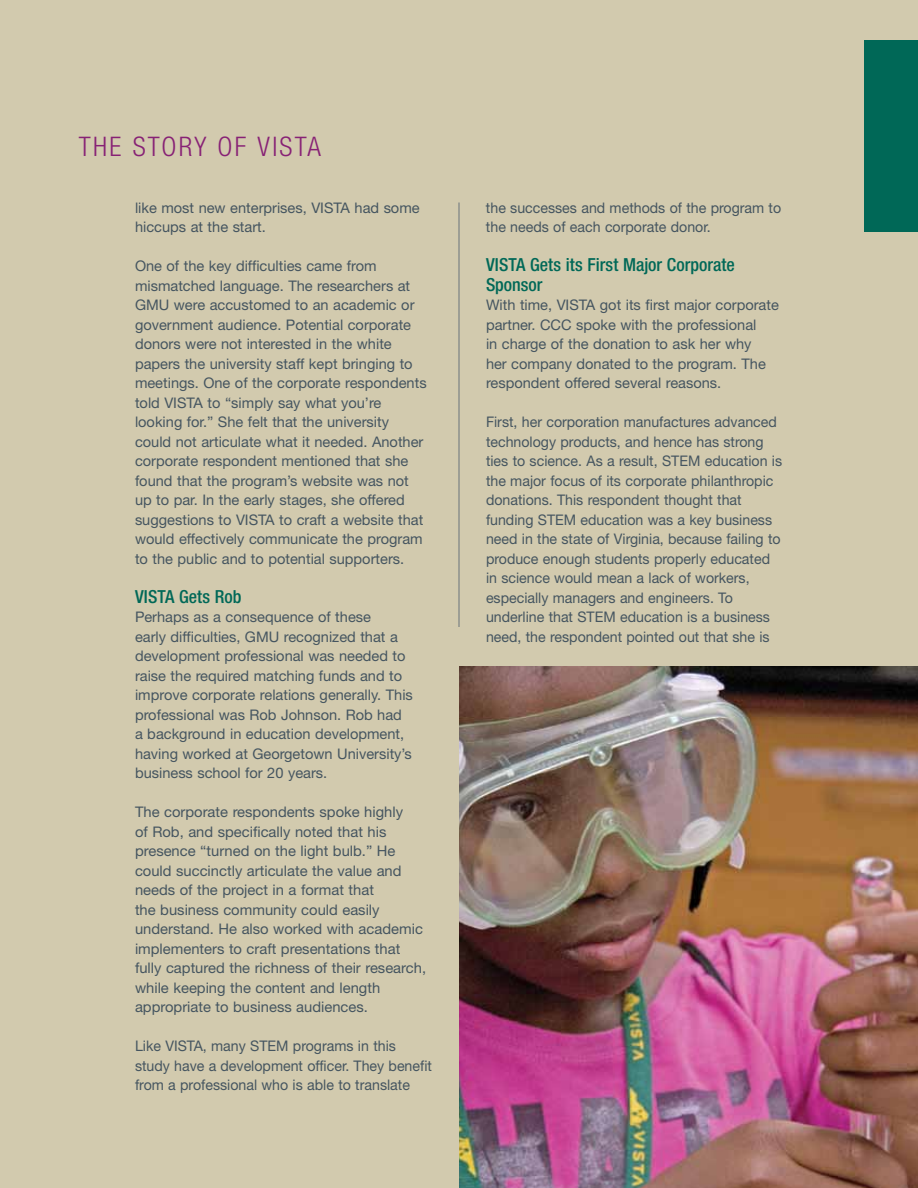
<style>
.page{position:relative;width:918px;height:1188px;background:#d2caae}
.page>*{position:absolute;margin:0;border:0;box-sizing:border-box;transform-origin:0 0}
.t1{font:300 condensed 27px "Helvetica Neue LT Std";letter-spacing:.08em;color:#872175}
.t2{font:500 condensed 18px/19.5px "Helvetica Neue LT Std";color:#006857}
.t3{font:14.7px/19.5px "Helvetica Neue LT Std";color:#455560}
</style>
<div class="page">
<img style="left:459px;top:667px;width:459px;height:521px">
<hr style="left:459px;top:202px;width:1px;height:425px;background:#6a747b">
<div style="left:864px;top:40px;width:54px;height:192px;background:#006857"></div>
<h1 class="t1" style="left:79px;top:131px;width:216px">THE STORY OF VISTA</h1>
<p class="t3" style="left:135px;top:198px;width:286px">like most new enterprises, VISTA had some hiccups at the start.</p>
<p class="t3" style="left:135px;top:256px;width:293px">One of the key difficulties came from mismatched language. The researchers at GMU were accustomed to an academic or government audience. Potential corporate donors were not interested in the white papers the university staff kept bringing to meetings. One of the corporate respondents told VISTA to “simply say what you’re looking for.” She felt that the university could not articulate what it needed. Another corporate respondent mentioned that she found that the program’s website was not up to par. In the early stages, she offered suggestions to VISTA to craft a website that would effectively communicate the program to the public and to potential supporters.</p>
<p class="t2" style="left:135px;top:587px;width:108px">VISTA Gets Rob</p>
<p class="t3" style="left:135px;top:607px;width:279px">Perhaps as a consequence of these<br>early difficulties, GMU recognized that a development professional was needed to raise the required matching funds and to improve corporate relations generally. This professional was Rob Johnson. Rob had a background in education development, having worked at Georgetown University’s business school for 20 years.</p>
<p class="t3" style="left:135px;top:802px;width:293px">The corporate respondents spoke highly<br>of Rob, and specifically noted that his presence “turned on the light bulb.” He could succinctly articulate the value and needs of the project in a format that<br>the business community could easily understand. He also worked with academic implementers to craft presentations that fully captured the richness of their research, while keeping the content and length appropriate to business audiences.</p>
<p class="t3" style="left:135px;top:1036px;width:298px">Like VISTA, many STEM programs in this study have a development officer. They benefit from a professional who is able to translate</p>
<p class="t3" style="left:486px;top:198px;width:297px">the successes and methods of the program to the needs of each corporate donor.</p>
<p class="t2" style="left:486px;top:255px;width:250px">VISTA Gets its First Major Corporate<br>Sponsor</p>
<p class="t3" style="left:486px;top:295px;width:294px">With time, VISTA got its first major corporate partner. CCC spoke with the professional<br>in charge of the donation to ask her why<br>her company donated to the program. The respondent offered several reasons.</p>
<p class="t3" style="left:486px;top:412px;width:298px">First, her corporation manufactures advanced technology products, and hence has strong ties to science. As a result, STEM education is the major focus of its corporate philanthropic donations. This respondent thought that funding STEM education was a key business need in the state of Virginia, because failing to produce enough students properly educated in science would mean a lack of workers, especially managers and engineers. To underline that STEM education is a business need, the respondent pointed out that she is</p>
</div>
